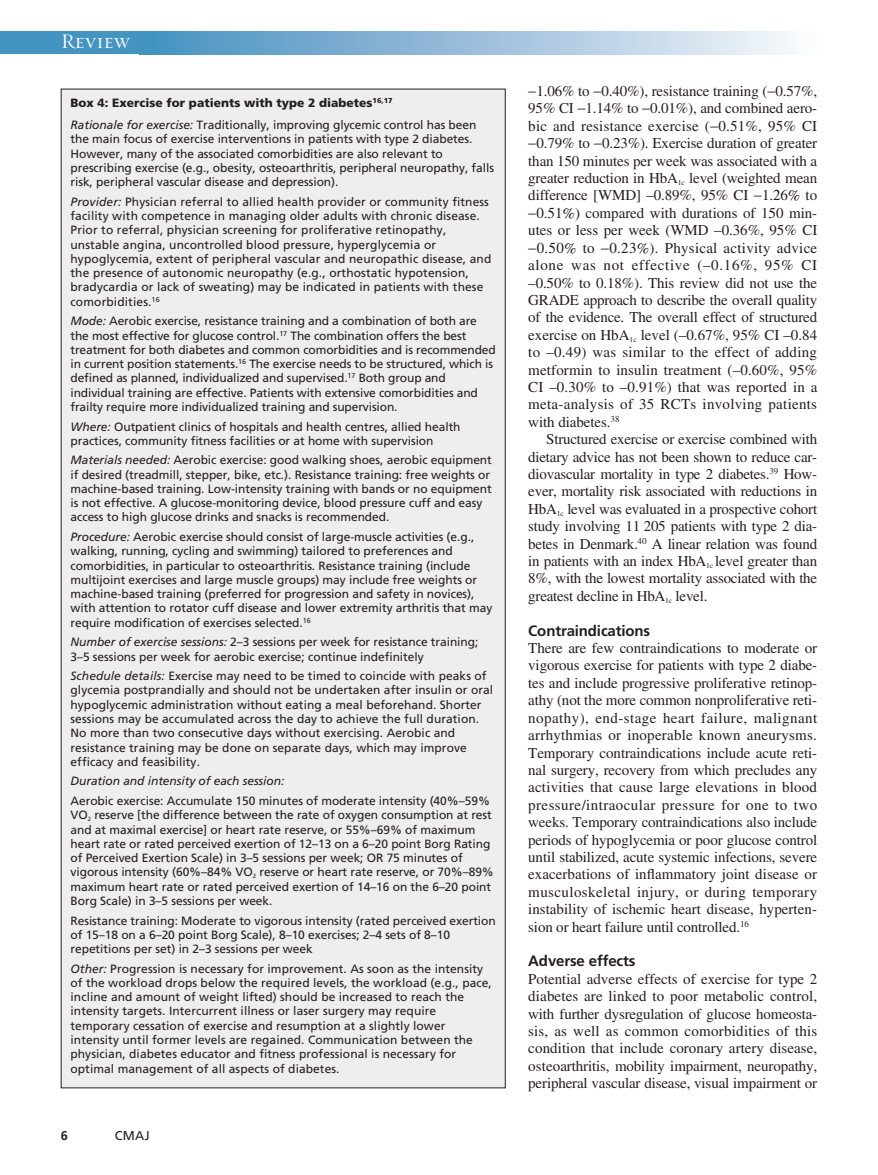
<style>
.page{position:relative;width:878px;height:1175px;background:#fff}
.page>*{position:absolute;margin:0;border:0;box-sizing:border-box;transform-origin:0 0}
.t1{font:21px "Requiem Display HTF Small Caps";letter-spacing:.005em;color:#fff}
.PJ{font:15px/17.4px "Times LT Std";letter-spacing:-.01em;color:#231f20;text-align:justify}
.t2{font:700 15px "Frutiger LT Std";letter-spacing:-.01em;color:#231f20}
.t3{font:12.75px "Frutiger LT Std";color:#231f20}
.t4{font:700 12.75px "Frutiger LT Std";color:#231f20}
.Box_PJ{font:12px/14.2px "Frutiger LT Std";letter-spacing:-.005em;color:#231f20}
.Box_title{font:900 12px "Frutiger LT Std";color:#231f20}
.Box_PJ-2{font:italic 12px "Frutiger LT Std";letter-spacing:-.005em;color:#231f20}
.s1{font-style:italic}
</style>
<div class="page">
<div style="left:139px;top:32px;width:678px;height:22px;background:linear-gradient(to right,#438dbe,#f9f7fb)"></div>
<div style="left:0;top:32px;width:151px;height:22px;background:#4494c2"></div>
<div style="left:61px;top:89px;width:444px;height:998px;background:#eeeeef"></div>
<h1 class="t1" style="left:61px;top:29px;width:70px">Review</h1>
<p class="Box_title" style="left:70px;top:96px;width:323px">Box 4: Exercise for patients with type 2 diabetes<sup>16,17</sup></p>
<p class="Box_PJ" style="left:70px;top:118px;width:425px"><span class="s1">Rationale for exercise:</span> Traditionally, improving glycemic control has been the main focus of exercise interventions in patients with type 2 diabetes.<br>However, many of the associated comorbidities are also relevant to prescribing exercise (e.g., obesity, osteoarthritis, peripheral neuropathy, falls risk, peripheral vascular disease and depression).</p>
<p class="Box_PJ" style="left:70px;top:195px;width:422px"><span class="s1">Provider:</span> Physician referral to allied health provider or community fitness facility with competence in managing older adults with chronic disease.<br>Prior to referral, physician screening for proliferative retinopathy, unstable angina, uncontrolled blood pressure, hyperglycemia or hypoglycemia, extent of peripheral vascular and neuropathic disease, and the presence of autonomic neuropathy (e.g., orthostatic hypotension, bradycardia or lack of sweating) may be indicated in patients with these comorbidities.<sup>16</sup></p>
<p class="Box_PJ" style="left:70px;top:314px;width:427px"><span class="s1">Mode:</span> Aerobic exercise, resistance training and a combination of both are the most effective for glucose control.<sup>17</sup> The combination offers the best treatment for both diabetes and common comorbidities and is recommended in current position statements.<sup>16</sup> The exercise needs to be structured, which is defined as planned, individualized and supervised.<sup>17</sup> Both group and individual training are effective. Patients with extensive comorbidities and frailty require more individualized training and supervision.</p>
<p class="Box_PJ" style="left:70px;top:419px;width:391px"><span class="s1">Where:</span> Outpatient clinics of hospitals and health centres, allied health practices, community fitness facilities or at home with supervision</p>
<p class="Box_PJ" style="left:70px;top:453px;width:423px"><span class="s1">Materials needed:</span> Aerobic exercise: good walking shoes, aerobic equipment if desired (treadmill, stepper, bike, etc.). Resistance training: free weights or machine-based training. Low-intensity training with bands or no equipment is not effective. A glucose-monitoring device, blood pressure cuff and easy access to high glucose drinks and snacks is recommended.</p>
<p class="Box_PJ" style="left:70px;top:530px;width:423px"><span class="s1">Procedure:</span> Aerobic exercise should consist of large-muscle activities (e.g., walking, running, cycling and swimming) tailored to preferences and comorbidities, in particular to osteoarthritis. Resistance training (include multijoint exercises and large muscle groups) may include free weights or machine-based training (preferred for progression and safety in novices), with attention to rotator cuff disease and lower extremity arthritis that may require modification of exercises selected.<sup>16</sup></p>
<p class="Box_PJ" style="left:70px;top:635px;width:409px"><span class="s1">Number of exercise sessions:</span> 2–3 sessions per week for resistance training;<br>3–5 sessions per week for aerobic exercise; continue indefinitely</p>
<p class="Box_PJ" style="left:70px;top:669px;width:424px"><span class="s1">Schedule details:</span> Exercise may need to be timed to coincide with peaks of glycemia postprandially and should not be undertaken after insulin or oral hypoglycemic administration without eating a meal beforehand. Shorter sessions may be accumulated across the day to achieve the full duration.<br>No more than two consecutive days without exercising. Aerobic and resistance training may be done on separate days, which may improve efficacy and feasibility.</p>
<p class="Box_PJ-2" style="left:70px;top:774px;width:215px">Duration and intensity of each session:</p>
<p class="Box_PJ" style="left:70px;top:794px;width:425px">Aerobic exercise: Accumulate 150 minutes of moderate intensity (40%–59% VO<sub>2</sub> reserve [the difference between the rate of oxygen consumption at rest and at maximal exercise] or heart rate reserve, or 55%–69% of maximum heart rate or rated perceived exertion of 12–13 on a 6–20 point Borg Rating of Perceived Exertion Scale) in 3–5 sessions per week; OR 75 minutes of vigorous intensity (60%–84% VO<sub>2</sub> reserve or heart rate reserve, or 70%–89% maximum heart rate or rated perceived exertion of 14–16 on the 6–20 point Borg Scale) in 3–5 sessions per week.</p>
<p class="Box_PJ" style="left:70px;top:913px;width:427px">Resistance training: Moderate to vigorous intensity (rated perceived exertion of 15–18 on a 6–20 point Borg Scale), 8–10 exercises; 2–4 sets of 8–10 repetitions per set) in 2–3 sessions per week</p>
<p class="Box_PJ" style="left:70px;top:961px;width:423px"><span class="s1">Other:</span> Progression is necessary for improvement. As soon as the intensity of the workload drops below the required levels, the workload (e.g., pace, incline and amount of weight lifted) should be increased to reach the intensity targets. Intercurrent illness or laser surgery may require temporary cessation of exercise and resumption at a slightly lower intensity until former levels are regained. Communication between the physician, diabetes educator and fitness professional is necessary for optimal management of all aspects of diabetes.</p>
<p class="t4" style="left:61px;top:1127px;width:9px">6</p>
<p class="t3" style="left:115px;top:1127px;width:36px">CMAJ</p>
<p class="PJ" style="left:528px;top:82px;width:290px">−1.06% to −0.40%), resistance training (−0.57%, 95% CI −1.14% to −0.01%), and combined aero&shy;bic and resistance exercise (−0.51%, 95% CI −0.79% to −0.23%). Exercise duration of greater than 150 minutes per week was associated with a greater reduction in HbA<sub>1c</sub> level (weighted mean difference [WMD] –0.89%, 95% CI −</p>
<p class="PJ" style="left:805px;top:187px;width:13px">to</p>
<p class="PJ" style="left:528px;top:204px;width:290px;text-indent:47px">) compared with durations of 150 min&shy;utes or less per week (WMD –0.36%, 95% CI −</p>
<p class="PJ" style="left:528px;top:239px;width:290px;text-indent:101px">✓ ). Physical activity advice alone was not effective (–0.16%, 95% CI –0.50% to 0.18%). This review did not use the GRADE approach to describe the overall quality of the evidence. The overall effect of structured exercise on HbA<sub>1c</sub> level (–0.67%, 95% CI –0.84 to –0.49) was similar to the effect of adding metformin to insulin treatment (–0.60%, 95% CI –0.30% to –0.91%) that was reported in a meta-analysis of 35 RCTs involving patients with diabetes.<sup>38</sup></p>
<p class="PJ" style="left:528px;top:430px;width:290px;text-indent:18px">Structured exercise or exercise combined with dietary advice has not been shown to reduce car&shy;diovascular mortality in type 2 diabetes.<sup>39</sup> How&shy;ever, mortality risk associated with reductions in HbA<sub>1c</sub> level was evaluated in a prospective cohort study involving 11 205 patients with type 2 dia&shy;betes in Denmark.<sup>40</sup> A linear relation was found in patients with an index HbA<sub>1c</sub> level greater than 8%, with the lowest mortality associated with the greatest decline in HbA<sub>1c</sub> level.</p>
<h2 class="t2" style="left:528px;top:621px;width:123px">Contraindications</h2>
<p class="PJ" style="left:528px;top:639px;width:290px">There are few contraindications to moderate or vigorous exercise for patients with type 2 diabe&shy;tes and include progressive proliferative retinop&shy;athy (not the more common nonproliferative reti&shy;nopathy), end-stage heart failure, malignant arrhythmias or inoperable known aneurysms.<br>Temporary contraindications include acute reti&shy;nal surgery, recovery from which precludes any activities that cause large elevations in blood pressure/intraocular pressure for one to two weeks. Temporary contraindications also include periods of hypoglycemia or poor glucose control until stabilized, acute systemic infections, severe exacerbations of inflammatory joint disease or musculoskeletal injury, or during temporary instability of ischemic heart disease, hyperten&shy;sion or heart failure until controlled.<sup>16</sup></p>
<h2 class="t2" style="left:528px;top:952px;width:109px">Adverse effects</h2>
<p class="PJ" style="left:528px;top:970px;width:290px">Potential adverse effects of exercise for type 2 diabetes are linked to poor metabolic control, with further dysregulation of glucose homeosta&shy;sis, as well as common comorbidities of this condition that include coronary artery disease, osteoarthritis, mobility impairment, neuropathy, peripheral vascular disease, visual impairment or</p>
<p class="PJ" style="left:582px;top:239px;width:28px">to −</p>
</div>
